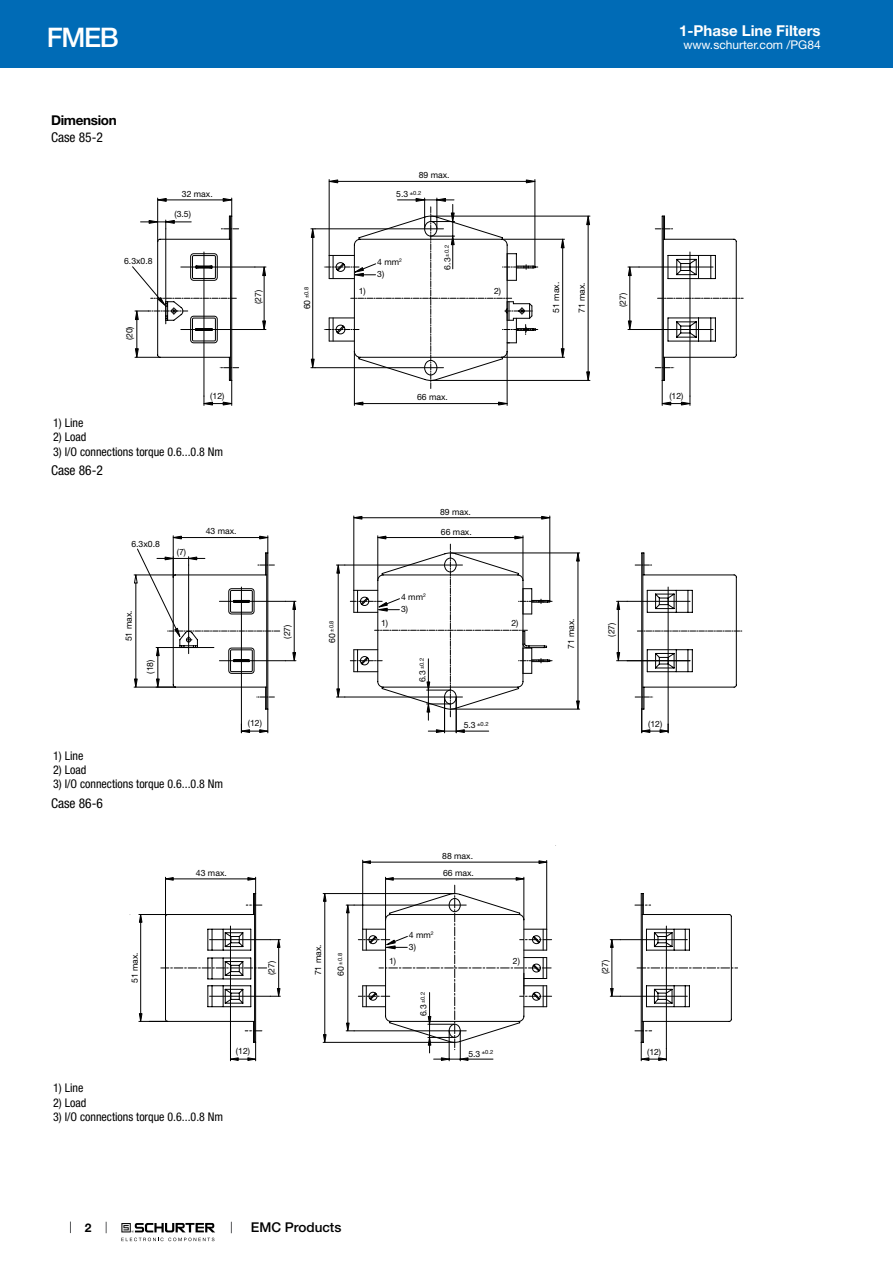
<style>
.page{position:relative;width:893px;height:1263px;background:#fff}
.page>*{position:absolute;margin:0;border:0;box-sizing:border-box;transform-origin:0 0}
.t1{font:500 27px "Helvetica Neue LT";color:#fff}
.t2{font:700 15px "Helvetica Neue LT";color:#fff}
.t3{font:condensed 13.5px "Helvetica Neue LT";color:#000}
.t4{font:500 13.5px "Helvetica Neue LT";color:#000}
.t5{font:700 13.5px "Helvetica Neue LT";letter-spacing:-.025em;color:#000}
.t6{font:condensed 12px "Helvetica Neue LT";color:#000}
.t7{font:12px "Helvetica Neue LT";color:#fff}
.t8{font:700 12px "Helvetica Neue LT";color:#000}
.t9{font:8.7px/19px "Helvetica Neue LT";color:#000}
.t10{font:5.7px "Helvetica Neue LT";color:#000}
.s1{font-size:8.7px}
</style>
<div class="page">
<svg style="left:70px;top:1221px;width:1px;height:12px"></svg>
<svg style="left:121px;top:1223px;width:94px;height:18px"></svg>
<div style="left:0;top:0;width:893px;height:68px;background:#006bb6"></div>
<svg style="left:132px;top:180px;width:611px;height:226px"></svg>
<hr style="left:354px;top:516px;width:1px;height:74px;background:#000">
<hr style="left:549px;top:516px;width:1px;height:85px;background:#000">
<hr style="left:362px;top:517px;width:180px;height:1px;background:#000">
<svg style="left:353px;top:516px;width:9px;height:3px"></svg>
<svg style="left:541px;top:516px;width:10px;height:3px"></svg>
<svg style="left:134px;top:536px;width:609px;height:197px"></svg>
<svg style="left:139px;top:845px;width:599px;height:216px"></svg>
<h1 class="t1" style="left:47px;top:21px;width:73px">FMEB</h1>
<h2 class="t2" style="left:679px;top:21px;width:143px">1-Phase Line Filters</h2>
<h3 class="t7" style="left:683px;top:38px;width:139px">www.schurter.com /PG84</h3>
<h3 class="t5" style="left:51px;top:112px;width:67px">Dimension</h3>
<h3 class="t3" style="left:51px;top:130px;width:53px">Case 85-2</h3>
<p class="t9" style="left:182px;top:184px;width:32px">32 max.</p>
<p class="t9" style="left:175px;top:205px;width:18px">(3.5)</p>
<p class="t9" style="left:419px;top:165px;width:32px">89 max.</p>
<p class="t10" style="left:396px;top:190px;width:26px"><span class="s1">5.3</span> ±0.2</p>
<p class="t9" style="left:124px;top:251px;width:30px">6.3x0.8</p>
<p class="t9" style="left:377px;top:252px;width:26px">4 mm<sup>2</sup></p>
<p class="t9" style="left:377px;top:265px;width:9px">3)</p>
<p class="t10" style="left:443px;top:270px;width:26px;rotate:-90deg"><span class="s1">6.3</span> ±0.2</p>
<p class="t9" style="left:120px;top:340px;width:16px;rotate:-90deg">(20)</p>
<p class="t9" style="left:248px;top:304px;width:16px;rotate:-90deg">(27)</p>
<p class="t10" style="left:303px;top:309px;width:24px;rotate:-90deg"><span class="s1">60</span> ±0.8</p>
<p class="t9" style="left:359px;top:281px;width:9px">1)</p>
<p class="t9" style="left:494px;top:281px;width:9px">2)</p>
<p class="t9" style="left:210px;top:386px;width:16px">(12)</p>
<p class="t9" style="left:417px;top:387px;width:32px">66 max.</p>
<h3 class="t6" style="left:53px;top:416px;width:32px">1) Line</h3>
<h3 class="t6" style="left:53px;top:430px;width:35px">2) Load</h3>
<h3 class="t6" style="left:53px;top:445px;width:172px">3) I/O connections torque 0.6...0.8 Nm</h3>
<h3 class="t3" style="left:51px;top:462px;width:53px">Case 86-2</h3>
<p class="t9" style="left:131px;top:534px;width:30px">6.3x0.8</p>
<p class="t9" style="left:177px;top:542px;width:11px">(7)</p>
<p class="t9" style="left:206px;top:521px;width:32px">43 max.</p>
<p class="t9" style="left:440px;top:503px;width:33px">89 max.<br>66 max.</p>
<p class="t9" style="left:401px;top:587px;width:26px">4 mm<sup>2</sup></p>
<p class="t9" style="left:546px;top:313px;width:32px;rotate:-90deg">51 max.</p>
<p class="t9" style="left:572px;top:313px;width:32px;rotate:-90deg">71 max.</p>
<p class="t9" style="left:401px;top:599px;width:9px">3)</p>
<p class="t9" style="left:119px;top:641px;width:32px;rotate:-90deg">51 max.</p>
<p class="t9" style="left:562px;top:649px;width:32px;rotate:-90deg">71 max.</p>
<p class="t9" style="left:381px;top:613px;width:9px">1)</p>
<p class="t9" style="left:511px;top:613px;width:9px">2)</p>
<p class="t9" style="left:277px;top:639px;width:16px;rotate:-90deg">(27)</p>
<p class="t10" style="left:328px;top:643px;width:24px;rotate:-90deg"><span class="s1">60</span> ±0.8</p>
<p class="t9" style="left:140px;top:674px;width:16px;rotate:-90deg">(18)</p>
<h3 class="t6" style="left:53px;top:748px;width:32px">1) Line</h3>
<h3 class="t6" style="left:53px;top:763px;width:35px">2) Load</h3>
<h3 class="t6" style="left:53px;top:777px;width:172px">3) I/O connections torque 0.6...0.8 Nm</h3>
<h3 class="t3" style="left:51px;top:795px;width:53px">Case 86-6</h3>
<p class="t9" style="left:248px;top:713px;width:16px">(12)</p>
<p class="t9" style="left:196px;top:863px;width:32px">43 max.</p>
<p class="t10" style="left:418px;top:682px;width:26px;rotate:-90deg"><span class="s1">6.3</span> ±0.2</p>
<p class="t10" style="left:464px;top:720px;width:26px"><span class="s1">5.3</span> ±0.2</p>
<p class="t9" style="left:442px;top:847px;width:33px;line-height:17px">88 max.<br>66 max.</p>
<p class="t9" style="left:613px;top:307px;width:16px;rotate:-90deg">(27)</p>
<p class="t9" style="left:669px;top:386px;width:16px">(12)</p>
<p class="t9" style="left:602px;top:637px;width:16px;rotate:-90deg">(27)</p>
<p class="t9" style="left:648px;top:714px;width:16px">(12)</p>
<p class="t9" style="left:409px;top:925px;width:26px">4 mm<sup>2</sup></p>
<p class="t9" style="left:125px;top:983px;width:32px;rotate:-90deg">51 max.</p>
<p class="t9" style="left:308px;top:975px;width:32px;rotate:-90deg">71 max.</p>
<p class="t9" style="left:262px;top:975px;width:16px;rotate:-90deg">(27)</p>
<p class="t10" style="left:337px;top:975px;width:24px;rotate:-90deg"><span class="s1">60</span> ±0.8</p>
<p class="t9" style="left:409px;top:937px;width:9px">3)</p>
<p class="t9" style="left:389px;top:951px;width:9px">1)</p>
<p class="t9" style="left:513px;top:951px;width:9px">2)</p>
<p class="t9" style="left:595px;top:974px;width:16px;rotate:-90deg">(27)</p>
<p class="t10" style="left:419px;top:1016px;width:26px;rotate:-90deg"><span class="s1">6.3</span> ±0.2</p>
<p class="t9" style="left:236px;top:1042px;width:16px">(12)</p>
<p class="t10" style="left:468px;top:1049px;width:26px"><span class="s1">5.3</span> ±0.2</p>
<p class="t9" style="left:647px;top:1042px;width:16px">(12)</p>
<h3 class="t6" style="left:53px;top:1081px;width:32px">1) Line</h3>
<h3 class="t6" style="left:53px;top:1095px;width:35px">2) Load</h3>
<h3 class="t6" style="left:53px;top:1110px;width:172px">3) I/O connections torque 0.6...0.8 Nm</h3>
<h3 class="t8" style="left:85px;top:1220px;width:8px">2</h3>
<h3 class="t4" style="left:251px;top:1219px;width:92px">EMC Products</h3>
</div>
